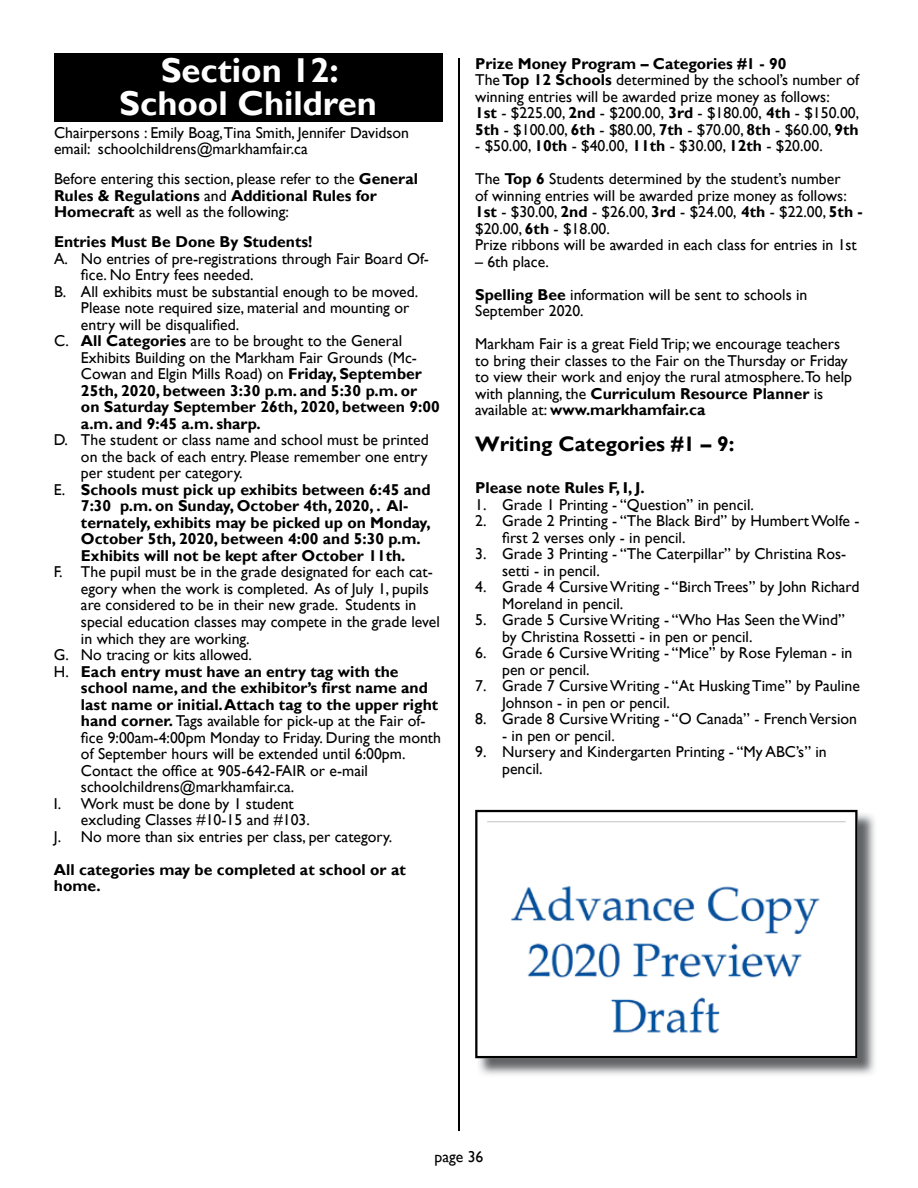
<style>
.page{position:relative;width:918px;height:1188px;background:#fff}
.page>*{position:absolute;margin:0;border:0;box-sizing:border-box;transform-origin:0 0}
.t1{font:700 34.5px/33px "Gill Sans";color:#fff;text-align:center}
.t2{font:700 21px "Gill Sans";color:#000}
.t3{font:15.75px/16.5px "Gill Sans";color:#000}
.t4{font:700 15.75px/16.5px "Gill Sans";color:#000}
.s1{font-weight:700}
.s2{font-weight:400}
</style>
<div class="page">
<hr style="left:458px;top:58px;width:2px;height:1072px;background:#000">
<div style="left:54px;top:53px;width:388px;height:69px;background:#000"></div>
<img style="left:478px;top:814px;width:397px;height:261px">
<svg style="left:475px;top:810px;width:383px;height:248px"></svg>
<svg style="left:487px;top:822px;width:359px;height:224px"></svg>
<h1 class="t1" style="left:119px;top:54px;width:259px">Section 12:<br>School Children</h1>
<p class="t3" style="left:54px;top:125px;width:357px">Chairpersons : Emily Boag,Tina Smith, Jennifer Davidson email: schoolchildrens@markhamfair.ca</p>
<p class="t3" style="left:54px;top:171px;width:366px">Before entering this section, please refer to the <span class="s1">General<br>Rules &amp; Regulations</span> and <span class="s1">Additional Rules for<br>Homecraft</span> as well as the following:</p>
<p class="t4" style="left:54px;top:234px;width:260px">Entries Must Be Done By Students!</p>
<p class="t3" style="left:54px;top:251px;width:377px">A. No entries of pre-registrations through Fair Board Of-</p>
<p class="t3" style="left:81px;top:267px;width:174px">fice. No Entry fees needed.</p>
<p class="t3" style="left:54px;top:284px;width:366px">B. All exhibits must be substantial enough to be moved.</p>
<p class="t3" style="left:81px;top:300px;width:330px">Please note required size, material and mounting or</p>
<p class="t3" style="left:81px;top:317px;width:160px">entry will be disqualified.</p>
<p class="t3" style="left:54px;top:333px;width:350px">C. <span class="s1">All Categories</span> are to be brought to the General</p>
<p class="t3" style="left:81px;top:350px;width:338px">Exhibits Building on the Markham Fair Grounds (Mc-</p>
<p class="t3" style="left:81px;top:366px;width:342px">Cowan and Elgin Mills Road) on <span class="s1">Friday, September</span></p>
<p class="t4" style="left:81px;top:383px;width:338px">25th, 2020, between 3:30 p.m. and 5:30 p.m. or</p>
<p class="t4" style="left:81px;top:399px;width:360px">on Saturday September 26th, 2020, between 9:00</p>
<p class="t4" style="left:81px;top:416px;width:181px">a.m. and 9:45 a.m. sharp.</p>
<p class="t3" style="left:54px;top:432px;width:376px">D. The student or class name and school must be printed</p>
<p class="t3" style="left:81px;top:449px;width:348px">on the back of each entry. Please remember one entry</p>
<p class="t3" style="left:81px;top:465px;width:163px">per student per category.</p>
<p class="t4" style="left:54px;top:482px;width:378px"><span class="s2">E.</span> Schools must pick up exhibits between 6:45 and</p>
<p class="t4" style="left:81px;top:498px;width:329px">7:30 p.m. on Sunday, October 4th, 2020, . Al-</p>
<p class="t4" style="left:81px;top:515px;width:351px">ternately, exhibits may be picked up on Monday,</p>
<p class="t4" style="left:81px;top:531px;width:341px">October 5th, 2020, between 4:00 and 5:30 p.m.</p>
<p class="t4" style="left:81px;top:548px;width:326px">Exhibits will not be kept after October 11th.</p>
<p class="t3" style="left:54px;top:564px;width:380px">F. The pupil must be in the grade designated for each cat-</p>
<p class="t3" style="left:81px;top:581px;width:349px">egory when the work is completed. As of July 1, pupils</p>
<p class="t3" style="left:81px;top:597px;width:337px">are considered to be in their new grade. Students in</p>
<p class="t3" style="left:81px;top:614px;width:360px">special education classes may compete in the grade level</p>
<p class="t3" style="left:81px;top:630px;width:170px">in which they are working.</p>
<p class="t3" style="left:54px;top:647px;width:200px">G. No tracing or kits allowed.</p>
<p class="t4" style="left:54px;top:663px;width:346px"><span class="s2">H.</span> Each entry must have an entry tag with the</p>
<p class="t4" style="left:81px;top:680px;width:348px">school name, and the exhibitor’s first name and</p>
<p class="t4" style="left:81px;top:696px;width:359px">last name or initial. Attach tag to the upper right</p>
<p class="t3" style="left:81px;top:713px;width:346px"><span class="s1">hand corner.</span> Tags available for pick-up at the Fair of-</p>
<p class="t3" style="left:81px;top:729px;width:362px">fice 9:00am-4:00pm Monday to Friday. During the month</p>
<p class="t3" style="left:81px;top:746px;width:326px">of September hours will be extended until 6:00pm.</p>
<p class="t3" style="left:81px;top:762px;width:288px">Contact the office at 905-642-FAIR or e-mail</p>
<p class="t3" style="left:81px;top:779px;width:215px">schoolchildrens@markhamfair.ca.</p>
<p class="t3" style="left:54px;top:795px;width:241px">I. Work must be done by 1 student</p>
<p class="t3" style="left:81px;top:812px;width:230px">excluding Classes #10-15 and #103.</p>
<p class="t3" style="left:54px;top:828px;width:340px">J. No more than six entries per class, per category.</p>
<p class="t4" style="left:54px;top:861px;width:353px">All categories may be completed at school or at home.</p>
<p class="t3" style="left:475px;top:56px;width:386px"><span class="s1">Prize Money Program – Categories #1 - 90<br></span>The <span class="s1">Top 12 Schools</span> determined by the school’s number of winning entries will be awarded prize money as follows:<br><span class="s1">1st</span> - $225.00, <span class="s1">2nd</span> - $200.00, <span class="s1">3rd</span> - $180.00, <span class="s1">4th</span> - $150.00, <span class="s1">5th</span> - $100.00, <span class="s1">6th</span> - $80.00, <span class="s1">7th</span> - $70.00, <span class="s1">8th</span> - $60.00, <span class="s1">9th</span></p>
<p class="t3" style="left:475px;top:130px;width:367px;line-height:33px">- $50.00, <span class="s1">10th</span> - $40.00, <span class="s1">11th</span> - $30.00, <span class="s1">12th</span> - $20.00.<br>The <span class="s1">Top 6</span> Students determined by the student’s number</p>
<p class="t3" style="left:475px;top:188px;width:389px">of winning entries will be awarded prize money as follows:<br><span class="s1">1st</span> - $30.00, <span class="s1">2nd</span> - $26.00, <span class="s1">3rd</span> - $24.00, <span class="s1">4th</span> - $22.00, <span class="s1">5th - </span>$20.00, <span class="s1">6th</span> - $18.00.<br>Prize ribbons will be awarded in each class for entries in 1st</p>
<p class="t3" style="left:475px;top:245px;width:334px;line-height:33px">– 6th place.<br><span class="s1">Spelling Bee</span> information will be sent to schools in</p>
<p class="t3" style="left:475px;top:295px;width:366px;line-height:33px">September 2020.<br>Markham Fair is a great Field Trip; we encourage teachers</p>
<p class="t3" style="left:475px;top:353px;width:378px">to bring their classes to the Fair on the Thursday or Friday to view their work and enjoy the rural atmosphere.To help with planning, the <span class="s1">Curriculum Resource Planner</span> is available at: <span class="s1">www.markhamfair.ca</span></p>
<h2 class="t2" style="left:475px;top:431px;width:261px">Writing Categories #1 – 9:</h2>
<p class="t4" style="left:475px;top:480px;width:171px">Please note Rules F, I, J.</p>
<p class="t3" style="left:475px;top:496px;width:280px">1. Grade 1 Printing - “Question” in pencil.</p>
<p class="t3" style="left:502px;top:513px;width:359px;text-indent:-27px">2. Grade 2 Printing - “The Black Bird” by Humbert Wolfe - first 2 verses only - in pencil.</p>
<p class="t3" style="left:502px;top:546px;width:345px;text-indent:-27px">3. Grade 3 Printing - “The Caterpillar” by Christina Ros&shy;setti - in pencil.</p>
<p class="t3" style="left:502px;top:579px;width:359px;text-indent:-27px">4. Grade 4 Cursive Writing - “Birch Trees” by John Richard<br>Moreland in pencil.</p>
<p class="t3" style="left:502px;top:612px;width:344px;text-indent:-27px">5. Grade 5 Cursive Writing - “Who Has Seen the Wind” by Christina Rossetti - in pen or pencil.</p>
<p class="t3" style="left:502px;top:645px;width:352px;text-indent:-27px">6. Grade 6 Cursive Writing - “Mice” by Rose Fyleman - in pen or pencil.</p>
<p class="t3" style="left:502px;top:678px;width:359px;text-indent:-27px">7. Grade 7 Cursive Writing - “At Husking Time” by Pauline<br>Johnson - in pen or pencil.</p>
<p class="t3" style="left:475px;top:711px;width:383px">8. Grade 8 Cursive Writing - “O Canada” - French Version</p>
<p class="t3" style="left:502px;top:727px;width:114px">- in pen or pencil.</p>
<p class="t3" style="left:502px;top:744px;width:326px;text-indent:-27px">9. Nursery and Kindergarten Printing - “My ABC’s” in pencil.</p>
<p class="t3" style="left:435px;top:1149px;width:50px">page 36</p>
</div>
